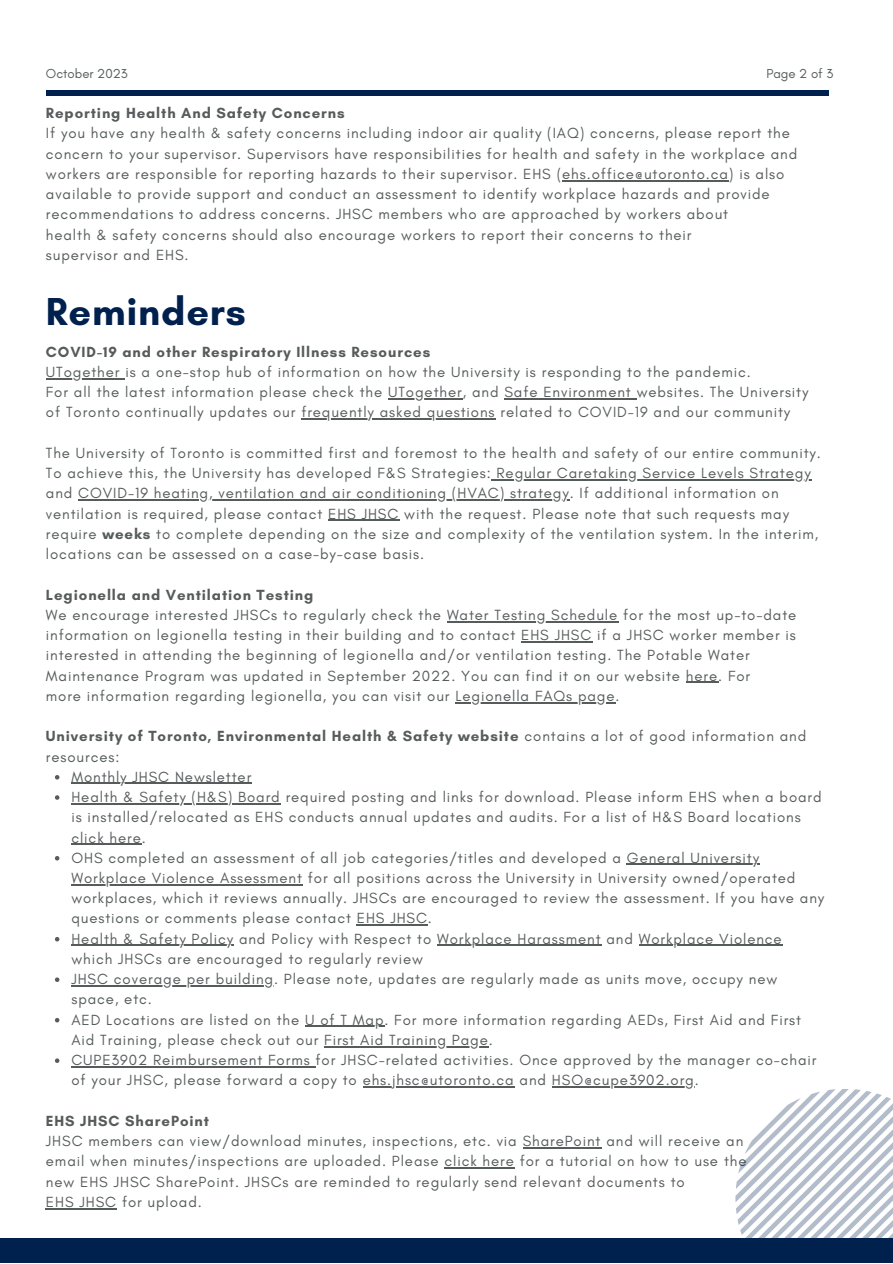
<style>
.page{position:relative;width:893px;height:1264px;background:#fff}
.page>*{position:absolute;margin:0;border:0;box-sizing:border-box;transform-origin:0 0}
.t1{font:700 39.6px "Glacial Indifference";letter-spacing:.02em;color:#00204e}
.t2{font:15px/20.2px "Glacial Indifference";letter-spacing:.06em;color:#565b5b}
.t3{font:700 15px/20.2px "Glacial Indifference";letter-spacing:.06em;color:#565b5b}
.t4{font:13.2px "Glacial Indifference";color:#565b5b}
.s1{font-weight:700}
.s2{font-weight:400}
</style>
<div class="page">
<div style="left:0;top:1237px;width:892px;height:25px;background:#00204e"></div>
<div style="left:46px;top:90px;width:782px;height:6px;background:#00204e"></div>
<svg style="left:55px;top:775px;width:4px;height:4px"></svg>
<hr style="left:71px;top:783px;width:181px;height:1px;background:#565b5b">
<svg style="left:55px;top:795px;width:4px;height:4px"></svg>
<hr style="left:71px;top:803px;width:210px;height:1px;background:#565b5b">
<hr style="left:71px;top:843px;width:71px;height:1px;background:#565b5b">
<svg style="left:55px;top:856px;width:4px;height:4px"></svg>
<hr style="left:627px;top:863px;width:133px;height:2px;background:#565b5b">
<hr style="left:71px;top:884px;width:232px;height:1px;background:#565b5b">
<hr style="left:357px;top:924px;width:71px;height:1px;background:#565b5b">
<svg style="left:55px;top:937px;width:4px;height:4px"></svg>
<hr style="left:71px;top:944px;width:163px;height:2px;background:#565b5b">
<hr style="left:437px;top:944px;width:164px;height:2px;background:#565b5b">
<hr style="left:638px;top:944px;width:144px;height:2px;background:#565b5b">
<svg style="left:55px;top:977px;width:4px;height:4px"></svg>
<hr style="left:71px;top:985px;width:203px;height:1px;background:#565b5b">
<svg style="left:55px;top:1018px;width:4px;height:4px"></svg>
<hr style="left:305px;top:1025px;width:79px;height:1px;background:#565b5b">
<hr style="left:324px;top:1046px;width:164px;height:1px;background:#565b5b">
<svg style="left:55px;top:1058px;width:4px;height:4px"></svg>
<hr style="left:71px;top:1066px;width:239px;height:1px;background:#565b5b">
<hr style="left:362px;top:1086px;width:152px;height:1px;background:#565b5b">
<hr style="left:552px;top:1086px;width:142px;height:1px;background:#565b5b">
<hr style="left:46px;top:378px;width:74px;height:1px;background:#565b5b">
<hr style="left:388px;top:398px;width:74px;height:1px;background:#565b5b">
<hr style="left:504px;top:398px;width:127px;height:1px;background:#565b5b">
<hr style="left:301px;top:418px;width:194px;height:1px;background:#565b5b">
<hr style="left:491px;top:479px;width:320px;height:1px;background:#565b5b">
<hr style="left:78px;top:499px;width:491px;height:1px;background:#565b5b">
<hr style="left:328px;top:519px;width:71px;height:2px;background:#565b5b">
<hr style="left:447px;top:621px;width:171px;height:1px;background:#565b5b">
<hr style="left:521px;top:641px;width:71px;height:1px;background:#565b5b">
<hr style="left:686px;top:681px;width:32px;height:1px;background:#565b5b">
<hr style="left:455px;top:702px;width:160px;height:1px;background:#565b5b">
<hr style="left:522px;top:1147px;width:79px;height:1px;background:#565b5b">
<hr style="left:444px;top:1167px;width:70px;height:1px;background:#565b5b">
<hr style="left:46px;top:1207px;width:71px;height:2px;background:#565b5b">
<hr style="left:562px;top:180px;width:166px;height:1px;background:#565b5b">
<svg style="left:735px;top:1089px;width:157px;height:149px"></svg>
<p class="t4" style="left:46px;top:65px;width:83px">October 2023</p>
<p class="t4" style="left:766px;top:65px;width:68px">Page 2 of 3</p>
<p class="t3" style="left:46px;top:103px;width:300px">Reporting Health And Safety Concerns</p>
<p class="t2" style="left:46px;top:123px;width:752px">If you have any health &amp; safety concerns including indoor air quality (IAQ) concerns, please report the concern to your supervisor. Supervisors have responsibilities for health and safety in the workplace and workers are responsible for reporting hazards to their supervisor. EHS (ehs.office@utoronto.ca) is also available to provide support and conduct an assessment to identify workplace hazards and provide</p>
<p class="t2" style="left:46px;top:204px;width:683px">recommendations to address concerns. JHSC members who are approached by workers about</p>
<p class="t2" style="left:46px;top:224px;width:647px">health &amp; safety concerns should also encourage workers to report their concerns to their</p>
<p class="t2" style="left:46px;top:244px;width:144px">supervisor and EHS.</p>
<p class="t1" style="left:46px;top:287px;width:201px">Reminders</p>
<p class="t3" style="left:46px;top:341px;width:386px">COVID-19 and other Respiratory Illness Resources</p>
<p class="t2" style="left:46px;top:361px;width:706px">UTogether is a one-stop hub of information on how the University is responding to the pandemic.</p>
<p class="t2" style="left:46px;top:382px;width:764px">For all the latest information please check the UTogether, and Safe Environment websites. The University of Toronto continually updates our frequently asked questions related to COVID-19 and our community</p>
<p class="t2" style="left:46px;top:442px;width:776px">The University of Toronto is committed first and foremost to the health and safety of our entire community.<br>To achieve this, the University has developed F&amp;S Strategies: Regular Caretaking Service Levels Strategy and COVID-19 heating, ventilation and air conditioning (HVAC) strategy. If additional information on ventilation is required, please contact EHS JHSC with the request. Please note that such requests may require <span class="s1">weeks</span> to complete depending on the size and complexity of the ventilation system. In the interim, locations can be assessed on a case-by-case basis.</p>
<p class="t3" style="left:46px;top:584px;width:269px">Legionella and Ventilation Testing</p>
<p class="t2" style="left:46px;top:604px;width:751px">We encourage interested JHSCs to regularly check the Water Testing Schedule for the most up-to-date information on legionella testing in their building and to contact EHS JHSC if a JHSC worker member is interested in attending the beginning of legionella and/or ventilation testing. The Potable Water Maintenance Program was updated in September 2022. You can find it on our website here. For</p>
<p class="t2" style="left:46px;top:685px;width:575px">more information regarding legionella, you can visit our Legionella FAQs page.</p>
<p class="t3" style="left:46px;top:726px;width:761px">University of Toronto, Environmental Health &amp; Safety website <span class="s2">contains a lot of good information and resources:</span></p>
<p class="t2" style="left:71px;top:766px;width:181px">Monthly JHSC Newsletter</p>
<p class="t2" style="left:71px;top:786px;width:751px">Health &amp; Safety (H&amp;S) Board required posting and links for download. Please inform EHS when a board is installed/relocated as EHS conducts annual updates and audits. For a list of H&amp;S Board locations click here.</p>
<p class="t2" style="left:71px;top:847px;width:754px">OHS completed an assessment of all job categories/titles and developed a General University Workplace Violence Assessment for all positions across the University in University owned/operated workplaces, which it reviews annually. JHSCs are encouraged to review the assessment. If you have any questions or comments please contact EHS JHSC.</p>
<p class="t2" style="left:71px;top:928px;width:711px">Health &amp; Safety Policy and Policy with Respect to Workplace Harassment and Workplace Violence which JHSCs are encouraged to regularly review</p>
<p class="t2" style="left:71px;top:968px;width:707px">JHSC coverage per building. Please note, updates are regularly made as units move, occupy new space, etc.</p>
<p class="t2" style="left:71px;top:1009px;width:731px">AED Locations are listed on the U of T Map. For more information regarding AEDs, First Aid and First<br>Aid Training, please check out our First Aid Training Page.</p>
<p class="t2" style="left:71px;top:1049px;width:746px">CUPE3902 Reimbursement Forms for JHSC-related activities. Once approved by the manager co-chair of your JHSC, please forward a copy to ehs.jhsc@utoronto.ca and HSO@cupe3902.org.</p>
<p class="t3" style="left:46px;top:1110px;width:165px">EHS JHSC SharePoint</p>
<p class="t2" style="left:46px;top:1130px;width:698px">JHSC members can view/download minutes, inspections, etc. via SharePoint and will receive an</p>
<p class="t2" style="left:46px;top:1150px;width:702px">email when minutes/inspections are uploaded. Please click here for a tutorial on how to use the</p>
<p class="t2" style="left:46px;top:1171px;width:640px">new EHS JHSC SharePoint. JHSCs are reminded to regularly send relevant documents to</p>
<p class="t2" style="left:46px;top:1191px;width:157px">EHS JHSC for upload.</p>
</div>
